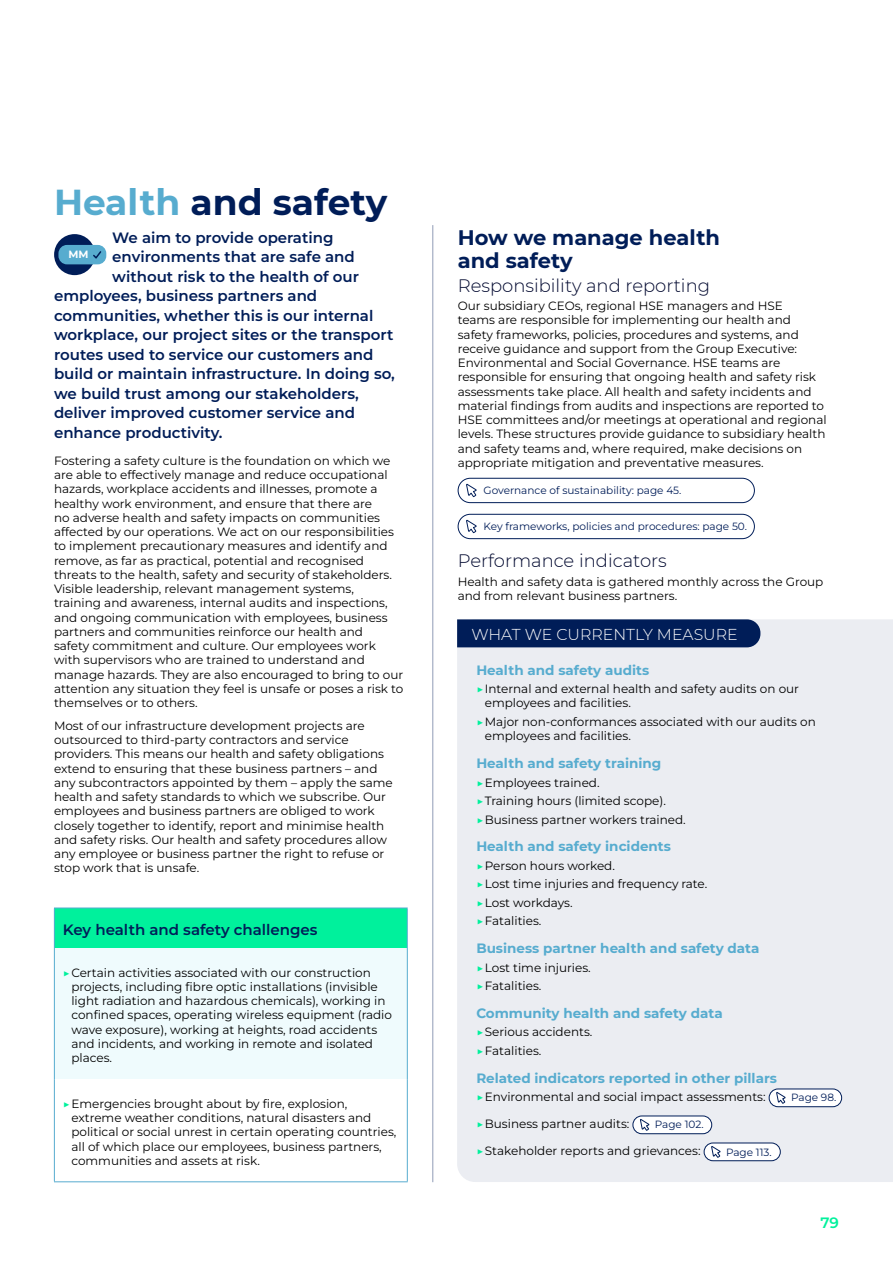
<style>
.page{position:relative;width:893px;height:1263px;background:#fff}
.page>*{position:absolute;margin:0;border:0;box-sizing:border-box;transform-origin:0 0}
.t1{font:700 36px "Montserrat";color:#001d58}
.t2{font:700 21px/22.5px "Montserrat";color:#001d58}
.t3{font:300 18px "Montserrat";color:#00082f}
.t4{font:300 15.75px "Montserrat";color:#fff}
.t5{font:600 15px "Montserrat";color:#001d58}
.t6{font:600 15px "Montserrat";color:#00f19c}
.t7{font:700 13.5px "Montserrat";color:#57accf}
.t8{font:12px/14.2px "Montserrat";color:#000}
.t9{font:10.5px "Montserrat";color:#001d58}
.t10{font:700 10.5px "Montserrat";color:#fff}
.s1{color:#57accf}
.s2{color:#00f19c}
</style>
<div class="page">
<div style="left:54px;top:234px;width:41px;height:41px;background:#001d58;border-radius:50%"></div>
<div style="left:58px;top:245px;width:48px;height:19px;background:#57accf;border-radius:9px"></div>
<svg style="left:93px;top:251px;width:9px;height:8px"></svg>
<div style="left:457px;top:619px;width:436px;height:563px;background:#ebedf2"></div>
<div style="left:457px;top:619px;width:303px;height:28px;background:#001d58"></div>
<div style="left:769px;top:1089px;width:73px;height:18px;background:#fff;border-radius:9px"></div>
<div style="left:769px;top:1088px;width:73px;height:19px;border:1px solid #001d58;border-radius:9px"></div>
<svg style="left:776px;top:1085px;width:10px;height:19px"></svg>
<div style="left:633px;top:1116px;width:79px;height:18px;background:#fff;border-radius:9px"></div>
<div style="left:632px;top:1115px;width:80px;height:19px;border:1px solid #001d58;border-radius:9px"></div>
<svg style="left:640px;top:1112px;width:9px;height:19px"></svg>
<div style="left:704px;top:1143px;width:76px;height:18px;background:#fff;border-radius:9px"></div>
<div style="left:704px;top:1142px;width:77px;height:19px;border:1px solid #001d58;border-radius:9px"></div>
<svg style="left:711px;top:1139px;width:10px;height:19px"></svg>
<hr style="left:432px;top:225px;width:1px;height:957px;background:#9ca7be">
<div style="left:54px;top:908px;width:353px;height:40px;background:#00f19c"></div>
<div style="left:54px;top:948px;width:353px;height:131px;background:#effbfd"></div>
<hr style="left:54px;top:908px;width:354px;height:1px;background:#57accf">
<hr style="left:54px;top:908px;width:1px;height:40px;background:#57accf">
<hr style="left:407px;top:908px;width:1px;height:40px;background:#57accf">
<hr style="left:54px;top:948px;width:1px;height:131px;background:#57accf">
<hr style="left:407px;top:948px;width:1px;height:131px;background:#57accf">
<hr style="left:54px;top:1079px;width:1px;height:102px;background:#57accf">
<hr style="left:407px;top:1079px;width:1px;height:102px;background:#57accf">
<hr style="left:54px;top:1181px;width:354px;height:1px;background:#57accf">
<div style="left:458px;top:478px;width:297px;height:25px;border:1px solid #001d58;border-radius:12px"></div>
<svg style="left:466px;top:477px;width:11px;height:21px"></svg>
<div style="left:458px;top:514px;width:297px;height:25px;border:1px solid #001d58;border-radius:12px"></div>
<svg style="left:466px;top:513px;width:11px;height:21px"></svg>
<h1 class="t1" style="left:54px;top:176px;width:335px"><span class="s1">Health</span> and safety</h1>
<p class="t10" style="left:68px;top:247px;width:22px">MM</p>
<p class="t5" style="left:112px;top:227px;width:223px">We aim to provide operating</p>
<p class="t5" style="left:112px;top:246px;width:244px">environments that are safe and</p>
<p class="t5" style="left:112px;top:266px;width:248px">without risk to the health of our</p>
<p class="t5" style="left:54px;top:285px;width:265px">employees, business partners and</p>
<p class="t5" style="left:54px;top:305px;width:321px">communities, whether this is our internal</p>
<p class="t5" style="left:54px;top:324px;width:341px">workplace, our project sites or the transport</p>
<p class="t5" style="left:54px;top:344px;width:321px">routes used to service our customers and</p>
<p class="t5" style="left:54px;top:363px;width:342px">build or maintain infrastructure. In doing so,</p>
<p class="t5" style="left:54px;top:383px;width:306px">we build trust among our stakeholders,</p>
<p class="t5" style="left:54px;top:402px;width:303px">deliver improved customer service and</p>
<p class="t5" style="left:54px;top:422px;width:170px">enhance productivity.</p>
<p class="t8" style="left:54px;top:453px;width:351px">Fostering a safety culture is the foundation on which we are able to effectively manage and reduce occupational hazards, workplace accidents and illnesses, promote a healthy work environment, and ensure that there are<br>no adverse health and safety impacts on communities affected by our operations. We act on our responsibilities to implement precautionary measures and identify and remove, as far as practical, potential and recognised threats to the health, safety and security of stakeholders.<br>Visible leadership, relevant management systems, training and awareness, internal audits and inspections, and ongoing communication with employees, business partners and communities reinforce our health and<br>safety commitment and culture. Our employees work with supervisors who are trained to understand and manage hazards. They are also encouraged to bring to our attention any situation they feel is unsafe or poses a risk to themselves or to others.</p>
<p class="t8" style="left:54px;top:718px;width:340px">Most of our infrastructure development projects are outsourced to third-party contractors and service providers. This means our health and safety obligations extend to ensuring that these business partners – and any subcontractors appointed by them – apply the same health and safety standards to which we subscribe. Our employees and business partners are obliged to work closely together to identify, report and minimise health and safety risks. Our health and safety procedures allow any employee or business partner the right to refuse or stop work that is unsafe.</p>
<p class="t5" style="left:63px;top:919px;width:256px">Key health and safety challenges</p>
<p class="t8" style="left:71px;top:965px;width:322px;text-indent:-9px"><span class="s2">▶</span>Certain activities associated with our construction projects, including fibre optic installations (invisible light radiation and hazardous chemicals), working in confined spaces, operating wireless equipment (radio wave exposure), working at heights, road accidents and incidents, and working in remote and isolated places.</p>
<p class="t8" style="left:71px;top:1096px;width:327px;text-indent:-9px"><span class="s2">▶</span>Emergencies brought about by fire, explosion, extreme weather conditions, natural disasters and political or social unrest in certain operating countries, all of which place our employees, business partners, communities and assets at risk.</p>
<h2 class="t2" style="left:458px;top:226px;width:264px">How we manage health and safety</h2>
<h3 class="t3" style="left:458px;top:273px;width:254px">Responsibility and reporting</h3>
<p class="t8" style="left:458px;top:298px;width:370px">Our subsidiary CEOs, regional HSE managers and HSE<br>teams are responsible for implementing our health and safety frameworks, policies, procedures and systems, and receive guidance and support from the Group Executive:<br>Environmental and Social Governance. HSE teams are responsible for ensuring that ongoing health and safety risk assessments take place. All health and safety incidents and material findings from audits and inspections are reported to HSE committees and/or meetings at operational and regional levels. These structures provide guidance to subsidiary health and safety teams and, where required, make decisions on appropriate mitigation and preventative measures.</p>
<p class="t9" style="left:484px;top:483px;width:199px">Governance of sustainability: page 45.</p>
<p class="t9" style="left:484px;top:519px;width:265px">Key frameworks, policies and procedures: page 50.</p>
<h3 class="t3" style="left:458px;top:548px;width:211px">Performance indicators</h3>
<p class="t8" style="left:458px;top:574px;width:367px">Health and safety data is gathered monthly across the Group and from relevant business partners.</p>
<h3 class="t4" style="left:471px;top:623px;width:268px">WHAT WE CURRENTLY MEASURE</h3>
<p class="t7" style="left:476px;top:660px;width:174px">Health and safety audits</p>
<p class="t8" style="left:485px;top:681px;width:316px;text-indent:-9px"><span class="s2">▶</span>Internal and external health and safety audits on our employees and facilities.</p>
<p class="t8" style="left:485px;top:714px;width:332px;text-indent:-9px"><span class="s2">▶</span>Major non-conformances associated with our audits on employees and facilities.</p>
<p class="t7" style="left:476px;top:753px;width:187px">Health and safety training</p>
<p class="t8" style="left:476px;top:773px;width:211px;line-height:18.5px"><span class="s2">▶</span>Employees trained.<br><span class="s2">▶</span>Training hours (limited scope). <span class="s2">▶</span>Business partner workers trained.</p>
<p class="t7" style="left:476px;top:837px;width:196px">Health and safety incidents</p>
<p class="t8" style="left:476px;top:856px;width:233px;line-height:18.5px"><span class="s2">▶</span>Person hours worked.<br><span class="s2">▶</span>Lost time injuries and frequency rate. <span class="s2">▶</span>Lost workdays.<br><span class="s2">▶</span>Fatalities.</p>
<p class="t7" style="left:476px;top:938px;width:285px">Business partner health and safety data</p>
<p class="t8" style="left:476px;top:958px;width:116px;line-height:18.5px"><span class="s2">▶</span>Lost time injuries. <span class="s2">▶</span>Fatalities.</p>
<p class="t7" style="left:476px;top:1003px;width:248px">Community health and safety data</p>
<p class="t8" style="left:476px;top:1022px;width:118px;line-height:18.5px"><span class="s2">▶</span>Serious accidents. <span class="s2">▶</span>Fatalities.</p>
<p class="t7" style="left:476px;top:1068px;width:302px">Related indicators reported in other pillars</p>
<p class="t8" style="left:476px;top:1089px;width:291px"><span class="s2">▶</span>Environmental and social impact assessments:</p>
<p class="t9" style="left:791px;top:1090px;width:47px">Page 98.</p>
<p class="t8" style="left:476px;top:1116px;width:155px"><span class="s2">▶</span>Business partner audits:</p>
<p class="t9" style="left:655px;top:1117px;width:50px">Page 102.</p>
<p class="t8" style="left:476px;top:1143px;width:226px"><span class="s2">▶</span>Stakeholder reports and grievances:</p>
<p class="t9" style="left:726px;top:1144px;width:47px">Page 113.</p>
<p class="t6" style="left:820px;top:1211px;width:20px">79</p>
</div>
